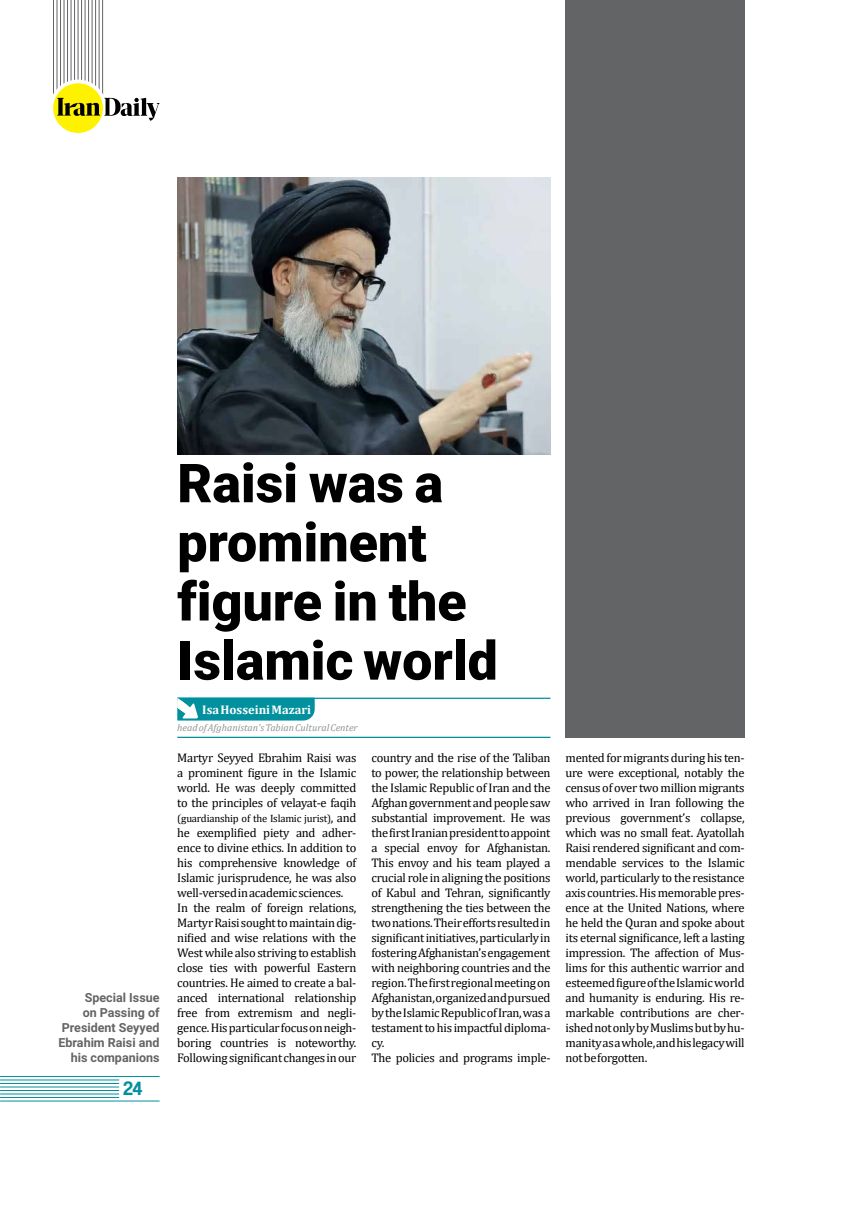
<style>
.page{position:relative;width:851px;height:1205px;background:#fff}
.page>*{position:absolute;margin:0;border:0;box-sizing:border-box;transform-origin:0 0}
.t1{font:900 53.75px/59.1px "Roboto";color:#000}
.t2{font:20px "Coolvetica Rg";color:#00909e}
.t3{font:12.5px/15px "Cambria";letter-spacing:-.02em;color:#000;text-align:justify}
.t4{font:700 12.5px/15px "Roboto";color:#636466;text-align:right}
.t5{font:700 12.5px "Cambria";color:#fff}
.t6{font:10.62px "Cambria";letter-spacing:-.02em;color:#000}
.t7{font:italic 10px "Cambria";color:#939598}
.s1{font-size:12.5px}
</style>
<div class="page">
<img style="left:177px;top:177px;width:373px;height:277px">
<hr style="left:177px;top:698px;width:373px;height:1px;background:#00909e">
<svg style="left:177px;top:698px;width:137px;height:22px;background:#1699a6"></svg>
<hr style="left:177px;top:737px;width:373px;height:1px;background:#00909e">
<div style="left:565px;top:0;width:179px;height:738px;background:#636466"></div>
<hr style="left:53px;top:0;width:1px;height:99px;background:#636466">
<hr style="left:57px;top:0;width:1px;height:99px;background:#636466">
<hr style="left:60px;top:0;width:1px;height:99px;background:#636466">
<hr style="left:64px;top:0;width:1px;height:99px;background:#636466">
<hr style="left:67px;top:0;width:1px;height:99px;background:#636466">
<hr style="left:71px;top:0;width:1px;height:99px;background:#636466">
<hr style="left:74px;top:0;width:1px;height:99px;background:#636466">
<hr style="left:78px;top:0;width:1px;height:99px;background:#636466">
<hr style="left:81px;top:0;width:1px;height:99px;background:#636466">
<hr style="left:85px;top:0;width:1px;height:99px;background:#636466">
<hr style="left:88px;top:0;width:1px;height:99px;background:#636466">
<hr style="left:92px;top:0;width:1px;height:99px;background:#636466">
<hr style="left:95px;top:0;width:1px;height:99px;background:#636466">
<hr style="left:99px;top:0;width:1px;height:99px;background:#636466">
<hr style="left:102px;top:0;width:1px;height:99px;background:#636466">
<div style="left:49px;top:80px;width:58px;height:57px;background:#fff;border-radius:50%"></div>
<div style="left:53px;top:83px;width:50px;height:50px;background:#fff200;border-radius:50%"></div>
<svg style="left:57px;top:98px;width:102px;height:23px"></svg>
<hr style="left:0;top:1100px;width:159px;height:1px;background:#00909e">
<hr style="left:0;top:1097px;width:119px;height:1px;background:#00909e">
<hr style="left:0;top:1093px;width:119px;height:1px;background:#00909e">
<hr style="left:0;top:1090px;width:119px;height:1px;background:#00909e">
<hr style="left:0;top:1086px;width:119px;height:1px;background:#00909e">
<hr style="left:0;top:1083px;width:119px;height:1px;background:#00909e">
<hr style="left:0;top:1079px;width:119px;height:1px;background:#00909e">
<hr style="left:0;top:1076px;width:159px;height:1px;background:#00909e">
<p class="t4" style="left:58px;top:989px;width:102px">Special Issue<br>on Passing of<br>President Seyyed<br>Ebrahim Raisi and his companions</p>
<h2 class="t2" style="left:123px;top:1077px;width:20px">24</h2>
<h1 class="t1" style="left:177px;top:451px;width:322px">Raisi was a prominent figure in the<br>Islamic world</h1>
<p class="t5" style="left:202px;top:700px;width:110px">Isa Hosseini Mazari</p>
<p class="t7" style="left:177px;top:720px;width:182px">head of Afghanistan’s Tabian Cultural Center</p>
<p class="t3" style="left:177px;top:750px;width:180px">Martyr Seyyed Ebrahim Raisi was a prominent figure in the Islamic world. He was deeply committed to the principles of velayat-e faqih</p>
<p class="t6" style="left:177px;top:812px;width:180px">(guardianship of the Islamic jurist)<span class="s1">, and</span></p>
<p class="t3" style="left:177px;top:825px;width:181px;text-align:left">he exemplified piety and adher&shy;ence to divine ethics. In addition to his comprehensive knowledge of Islamic jurisprudence, he was also well-versed in academic sciences.<br>In the realm of foreign relations, Martyr Raisi sought to maintain dig&shy;nified and wise relations with the West while also striving to establish close ties with powerful Eastern countries. He aimed to create a bal&shy;anced international relationship free from extremism and negli&shy;gence. His particular focus on neigh&shy;boring countries is noteworthy.<br>Following significant changes in our</p>
<p class="t3" style="left:371px;top:750px;width:180px;text-align:left">country and the rise of the Taliban to power, the relationship between the Islamic Republic of Iran and the Afghan government and people saw substantial improvement. He was the first Iranian president to appoint a special envoy for Afghanistan.<br>This envoy and his team played a crucial role in aligning the positions of Kabul and Tehran, significantly strengthening the ties between the two nations. Their efforts resulted in significant initiatives, particularly in fostering Afghanistan’s engagement with neighboring countries and the region. The first regional meeting on Afghanistan, organized and pursued by the Islamic Republic of Iran, was a testament to his impactful diploma&shy;cy.<br>The policies and programs imple-</p>
<p class="t3" style="left:565px;top:750px;width:181px">mented for migrants during his ten&shy;ure were exceptional, notably the census of over two million migrants who arrived in Iran following the previous government’s collapse, which was no small feat. Ayatollah Raisi rendered significant and com&shy;mendable services to the Islamic world, particularly to the resistance axis countries. His memorable pres&shy;ence at the United Nations, where he held the Quran and spoke about its eternal significance, left a lasting impression. The affection of Mus&shy;lims for this authentic warrior and esteemed figure of the Islamic world and humanity is enduring. His re&shy;markable contributions are cher&shy;ished not only by Muslims but by hu&shy;manity as a whole, and his legacy will not be forgotten.</p>
</div>
